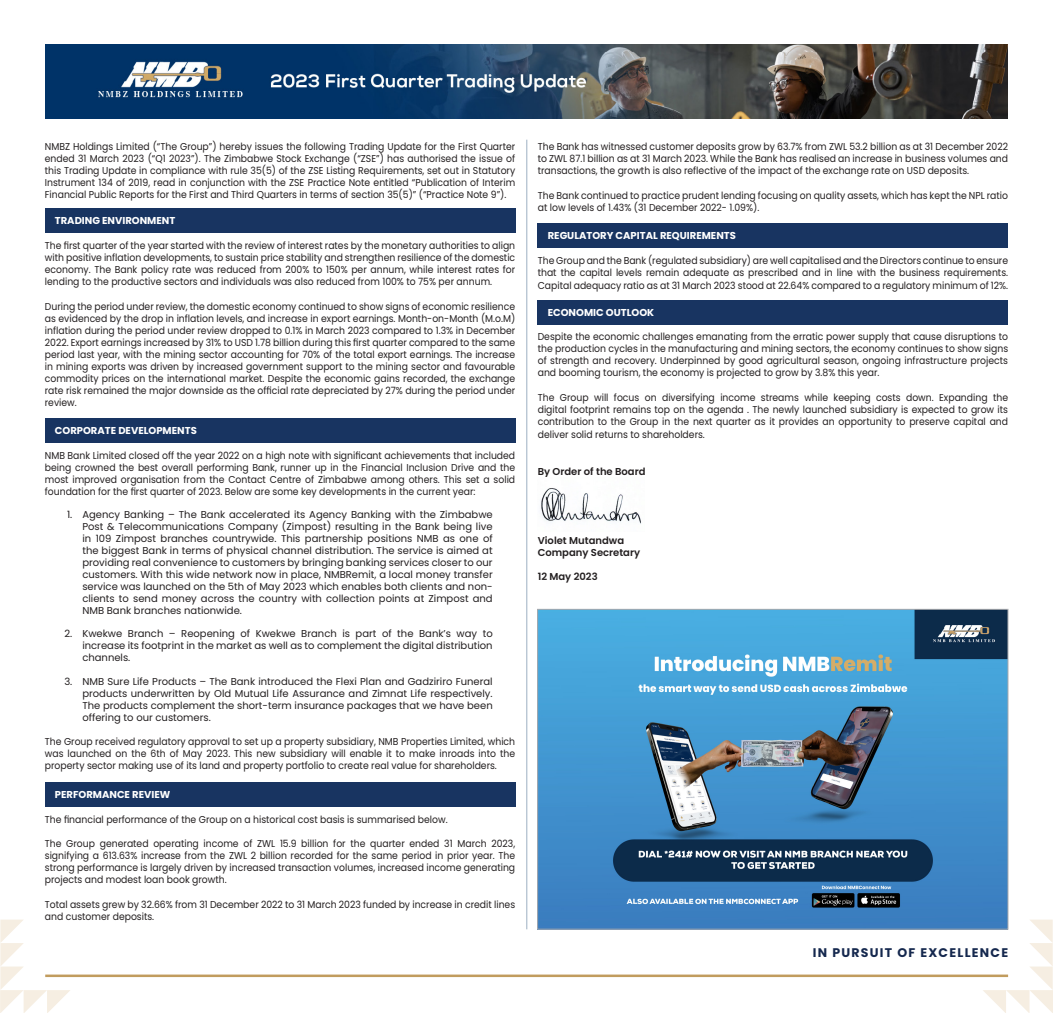
<style>
.page{position:relative;width:1053px;height:1013px;background:#fff}
.page>*{position:absolute;margin:0;border:0;box-sizing:border-box;transform-origin:0 0}
.t1{font:700 12.5px "Poppins";letter-spacing:.1em;color:#15284e}
.t2{font:10px/12px "Poppins";color:#231f20;text-align:justify;scale:.93 1}
.t3{font:10px/12px "Poppins";color:#231f20;text-align:justify}
.NMB_-_Heading{font:700 10px "Poppins";color:#fff}
.t4{font:600 10px "Poppins";color:#231f20}
</style>
<div class="page">
<div style="left:45px;top:209px;width:470px;height:24px;background:#183461"></div>
<div style="left:45px;top:419px;width:470px;height:24px;background:#183461"></div>
<div style="left:45px;top:782px;width:470px;height:24px;background:#183461"></div>
<div style="left:537px;top:224px;width:471px;height:24px;background:#183461"></div>
<div style="left:537px;top:300px;width:471px;height:24px;background:#183461"></div>
<img style="left:541px;top:488px;width:100px;height:36px">
<hr style="left:526px;top:140px;width:1px;height:789px;background:#003263">
<img style="left:45px;top:44px;width:962px;height:74px">
<svg style="left:0;top:919px;width:70px;height:93px"></svg>
<svg style="left:982px;top:919px;width:70px;height:93px"></svg>
<hr style="left:45px;top:974px;width:963px;height:3px;background:#c19c5e">
<img style="left:539px;top:611px;width:467px;height:316px">
<div style="left:537px;top:609px;width:471px;height:320px;border:1px solid #a8a9ad"></div>
<p class="t2" style="left:45px;top:141px;width:507px">NMBZ Holdings Limited (“The Group”) hereby issues the following Trading Update for the First Quarter ended 31 March 2023 (“Q1 2023”). The Zimbabwe Stock Exchange (“ZSE”) has authorised the issue of this Trading Update in compliance with rule 35(5) of the ZSE Listing Requirements, set out in Statutory Instrument 134 of 2019, read in conjunction with the ZSE Practice Note entitled “Publication of Interim Financial Public Reports for the First and Third Quarters in terms of section 35(5)” (“Practice Note 9”).</p>
<p class="NMB_-_Heading" style="left:55px;top:215px;width:122px">TRADING ENVIRONMENT</p>
<p class="t2" style="left:45px;top:239px;width:507px">The first quarter of the year started with the review of interest rates by the monetary authorities to align with positive inflation developments, to sustain price stability and strengthen resilience of the domestic economy. The Bank policy rate was reduced from 200% to 150% per annum, while interest rates for lending to the productive sectors and individuals was also reduced from 100% to 75% per annum.</p>
<p class="t2" style="left:45px;top:300px;width:507px">During the period under review, the domestic economy continued to show signs of economic resilience as evidenced by the drop in inflation levels, and increase in export earnings. Month-on-Month (M.o.M) inflation during the period under review dropped to 0.1% in March 2023 compared to 1.3% in December 2022. Export earnings increased by 31% to USD 1.78 billion during this first quarter compared to the same period last year, with the mining sector accounting for 70% of the total export earnings. The increase in mining exports was driven by increased government support to the mining sector and favourable commodity prices on the international market. Despite the economic gains recorded, the exchange rate risk remained the major downside as the official rate depreciated by 27% during the period under review.</p>
<p class="NMB_-_Heading" style="left:55px;top:425px;width:143px">CORPORATE DEVELOPMENTS</p>
<p class="t2" style="left:45px;top:449px;width:507px">NMB Bank Limited closed off the year 2022 on a high note with significant achievements that included being crowned the best overall performing Bank, runner up in the Financial Inclusion Drive and the most improved organisation from the Contact Centre of Zimbabwe among others. This set a solid foundation for the first quarter of 2023. Below are some key developments in the current year:</p>
<p class="t3" style="left:82px;top:508px;width:412px;text-indent:-15px">1. Agency Banking – The Bank accelerated its Agency Banking with the Zimbabwe Post &amp; Telecommunications Company (Zimpost) resulting in the Bank being live in 109 Zimpost branches countrywide. This partnership positions NMB as one of the biggest Bank in terms of physical channel distribution. The service is aimed at providing real convenience to customers by bringing banking services closer to our customers. With this wide network now in place, NMBRemit, a local money transfer service was launched on the 5th of May 2023 which enables both clients and non&shy;clients to send money across the country with collection points at Zimpost and NMB Bank branches nationwide.</p>
<p class="t3" style="left:82px;top:628px;width:412px;text-indent:-18px">2. Kwekwe Branch – Reopening of Kwekwe Branch is part of the Bank’s way to increase its footprint in the market as well as to complement the digital distribution channels.</p>
<p class="t3" style="left:82px;top:675px;width:412px;text-indent:-18px">3. NMB Sure Life Products – The Bank introduced the Flexi Plan and Gadziriro Funeral products underwritten by Old Mutual Life Assurance and Zimnat Life respectively.<br>The products complement the short-term insurance packages that we have been offering to our customers.</p>
<p class="t2" style="left:45px;top:735px;width:507px">The Group received regulatory approval to set up a property subsidiary, NMB Properties Limited, which was launched on the 6th of May 2023. This new subsidiary will enable it to make inroads into the property sector making use of its land and property portfolio to create real value for shareholders.</p>
<p class="NMB_-_Heading" style="left:55px;top:788px;width:117px">PERFORMANCE REVIEW</p>
<p class="t2" style="left:45px;top:813px;width:434px">The financial performance of the Group on a historical cost basis is summarised below.</p>
<p class="t2" style="left:45px;top:837px;width:507px">The Group generated operating income of ZWL 15.9 billion for the quarter ended 31 March 2023, signifying a 613.63% increase from the ZWL 2 billion recorded for the same period in prior year. The strong performance is largely driven by increased transaction volumes, increased income generating projects and modest loan book growth.</p>
<p class="t2" style="left:45px;top:898px;width:507px">Total assets grew by 32.66% from 31 December 2022 to 31 March 2023 funded by increase in credit lines and customer deposits.</p>
<p class="t2" style="left:537px;top:141px;width:507px">The Bank has witnessed customer deposits grow by 63.7% from ZWL 53.2 billion as at 31 December 2022 to ZWL 87.1 billion as at 31 March 2023. While the Bank has realised an increase in business volumes and transactions, the growth is also reflective of the impact of the exchange rate on USD deposits.</p>
<p class="t2" style="left:537px;top:189px;width:507px">The Bank continued to practice prudent lending focusing on quality assets, which has kept the NPL ratio at low levels of 1.43% (31 December 2022- 1.09%).</p>
<p class="NMB_-_Heading" style="left:547px;top:230px;width:190px">REGULATORY CAPITAL REQUIREMENTS</p>
<p class="t2" style="left:537px;top:254px;width:507px">The Group and the Bank (regulated subsidiary) are well capitalised and the Directors continue to ensure that the capital levels remain adequate as prescribed and in line with the business requirements.</p>
<p class="t2" style="left:537px;top:280px;width:507px">Capital adequacy ratio as at 31 March 2023 stood at 22.64% compared to a regulatory minimum of 12%.</p>
<p class="NMB_-_Heading" style="left:547px;top:306px;width:108px">ECONOMIC OUTLOOK</p>
<p class="t2" style="left:537px;top:331px;width:507px">Despite the economic challenges emanating from the erratic power supply that cause disruptions to the production cycles in the manufacturing and mining sectors, the economy continues to show signs of strength and recovery. Underpinned by good agricultural season, ongoing infrastructure projects and booming tourism, the economy is projected to grow by 3.8% this year.</p>
<p class="t2" style="left:537px;top:391px;width:507px">The Group will focus on diversifying income streams while keeping costs down. Expanding the digital footprint remains top on the agenda . The newly launched subsidiary is expected to grow its contribution to the Group in the next quarter as it provides an opportunity to preserve capital and</p>
<p class="t2" style="left:537px;top:429px;width:181px">deliver solid returns to shareholders.</p>
<p class="t4" style="left:537px;top:465px;width:109px">By Order of the Board</p>
<p class="t4" style="left:537px;top:534px;width:88px">Violet Mutandwa</p>
<p class="t4" style="left:537px;top:546px;width:104px">Company Secretary</p>
<p class="t4" style="left:537px;top:570px;width:61px">12 May 2023</p>
<p class="t1" style="left:812px;top:945px;width:197px">IN PURSUIT OF EXCELLENCE</p>
</div>
